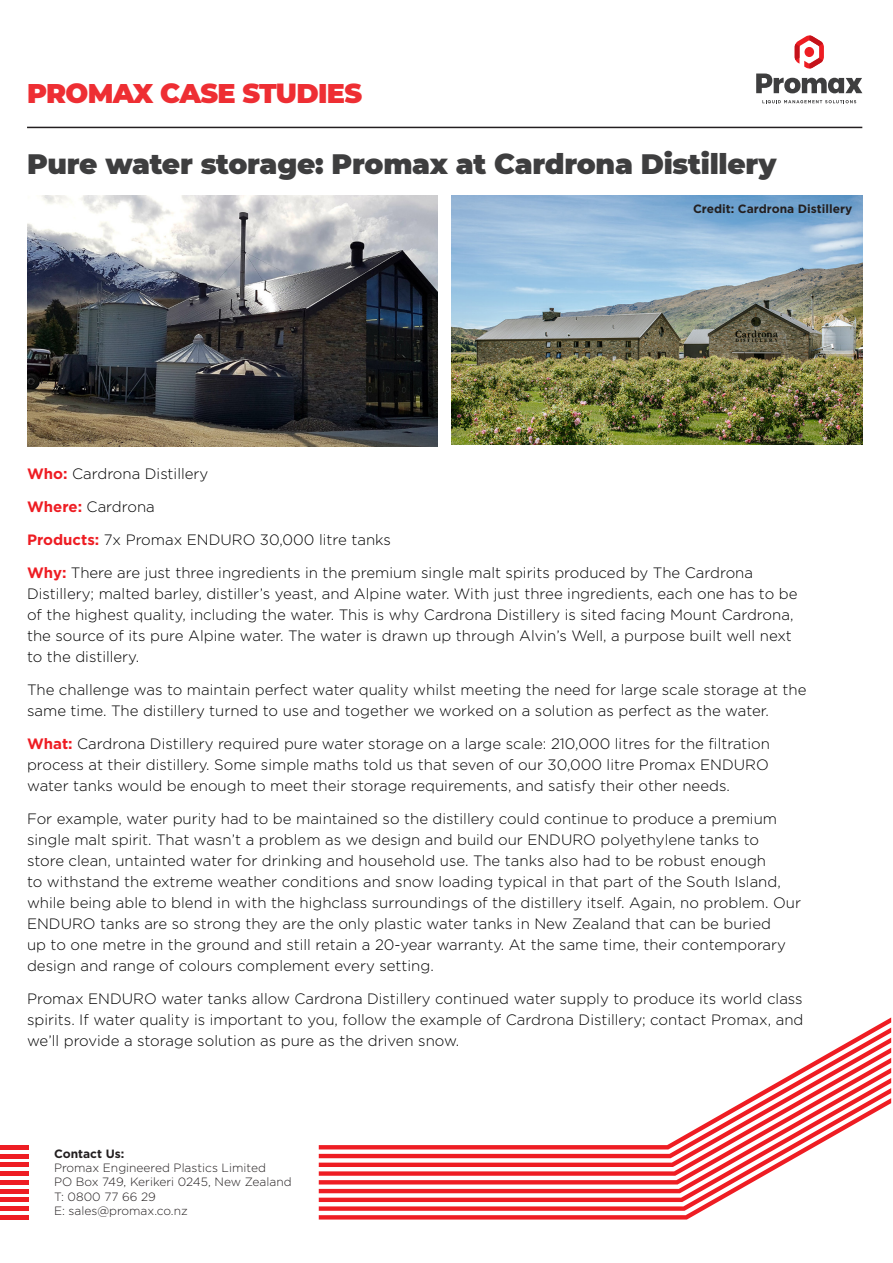
<style>
.page{position:relative;width:893px;height:1263px;background:#fff}
.page>*{position:absolute;margin:0;border:0;box-sizing:border-box;transform-origin:0 0}
.Intro_-_Dark{font:900 28.05px "Montserrat";letter-spacing:-.01em;color:#3e3e3f}
.t1{font:900 27px "Montserrat";letter-spacing:-.025em;color:#ee2e33}
.List_-_Dark{font:300 15px/21px "Gotham";color:#000}
.t2{font:300 12px "Gotham";color:#231f20}
.t3{font:700 12px "Gotham";color:#231f20}
.s1{font-weight:700;color:#ee1d23}
</style>
<div class="page">
<svg style="left:756px;top:35px;width:106px;height:58px"></svg>
<svg style="left:762px;top:100px;width:94px;height:3px"></svg>
<svg style="left:838px;top:1038px;width:53px;height:10px"></svg>
<svg style="left:820px;top:1048px;width:71px;height:10px"></svg>
<svg style="left:319px;top:1193px;width:415px;height:26px"></svg>
<svg style="left:802px;top:1058px;width:89px;height:10px"></svg>
<svg style="left:319px;top:1068px;width:572px;height:125px"></svg>
<hr style="left:0;top:1145px;width:29px;height:4px;background:#ee1d23">
<hr style="left:0;top:1154px;width:29px;height:4px;background:#ee1d23">
<div style="left:0;top:1162px;width:29px;height:5px;background:#ee1d23"></div>
<div style="left:0;top:1171px;width:29px;height:5px;background:#ee1d23"></div>
<hr style="left:0;top:1198px;width:29px;height:4px;background:#ee1d23">
<div style="left:0;top:1206px;width:29px;height:5px;background:#ee1d23"></div>
<hr style="left:0;top:1215px;width:29px;height:4px;background:#ee1d23">
<hr style="left:0;top:1180px;width:29px;height:4px;background:#ee1d23">
<hr style="left:0;top:1189px;width:29px;height:4px;background:#ee1d23">
<img style="left:452px;top:196px;width:410px;height:248px">
<img style="left:27px;top:196px;width:410px;height:250px">
<hr style="left:27px;top:127px;width:835px;height:1px;background:#231f20">
<p class="t1" style="left:27px;top:74px;width:337px">PROMAX CASE STUDIES</p>
<p class="Intro_-_Dark" style="left:27px;top:143px;width:751px">Pure water storage: Promax at Cardrona Distillery</p>
<p class="t3" style="left:693px;top:202px;width:161px">Credit: Cardrona Distillery</p>
<p class="List_-_Dark" style="left:27px;top:463px;width:183px"><span class="s1">Who:</span> Cardrona Distillery</p>
<p class="List_-_Dark" style="left:27px;top:496px;width:129px"><span class="s1">Where:</span> Cardrona</p>
<p class="List_-_Dark" style="left:27px;top:529px;width:366px"><span class="s1">Products:</span> 7x Promax ENDURO 30,000 litre tanks</p>
<p class="List_-_Dark" style="left:27px;top:562px;width:772px"><span class="s1">Why:</span> There are just three ingredients in the premium single malt spirits produced by The Cardrona Distillery; malted barley, distiller’s yeast, and Alpine water. With just three ingredients, each one has to be of the highest quality, including the water. This is why Cardrona Distillery is sited facing Mount Cardrona, the source of its pure Alpine water. The water is drawn up through Alvin’s Well, a purpose built well next to the distillery.</p>
<p class="List_-_Dark" style="left:27px;top:679px;width:781px">The challenge was to maintain perfect water quality whilst meeting the need for large scale storage at the same time. The distillery turned to use and together we worked on a solution as perfect as the water.</p>
<p class="List_-_Dark" style="left:27px;top:733px;width:744px;text-align:justify"><span class="s1">What:</span> Cardrona Distillery required pure water storage on a large scale: 210,000 litres for the filtration process at their distillery. Some simple maths told us that seven of our 30,000 litre Promax ENDURO water tanks would be enough to meet their storage requirements, and satisfy their other needs.</p>
<p class="List_-_Dark" style="left:27px;top:808px;width:776px">For example, water purity had to be maintained so the distillery could continue to produce a premium single malt spirit. That wasn’t a problem as we design and build our ENDURO polyethylene tanks to<br>store clean, untainted water for drinking and household use. The tanks also had to be robust enough<br>to withstand the extreme weather conditions and snow loading typical in that part of the South Island, while being able to blend in with the highclass surroundings of the distillery itself. Again, no problem. Our ENDURO tanks are so strong they are the only plastic water tanks in New Zealand that can be buried<br>up to one metre in the ground and still retain a 20-year warranty. At the same time, their contemporary design and range of colours complement every setting.</p>
<p class="List_-_Dark" style="left:27px;top:988px;width:778px;text-align:justify">Promax ENDURO water tanks allow Cardrona Distillery continued water supply to produce its world class spirits. If water quality is important to you, follow the example of Cardrona Distillery; contact Promax, and we’ll provide a storage solution as pure as the driven snow.</p>
<p class="t3" style="left:54px;top:1146px;width:72px">Contact Us:</p>
<p class="t2" style="left:54px;top:1161px;width:213px">Promax Engineered Plastics Limited</p>
<p class="t2" style="left:54px;top:1175px;width:239px">PO Box 749, Kerikeri 0245, New Zealand</p>
<p class="t2" style="left:54px;top:1190px;width:103px">T: 0800 77 66 29</p>
<p class="t2" style="left:54px;top:1204px;width:135px">E: sales@promax.co.nz</p>
</div>
